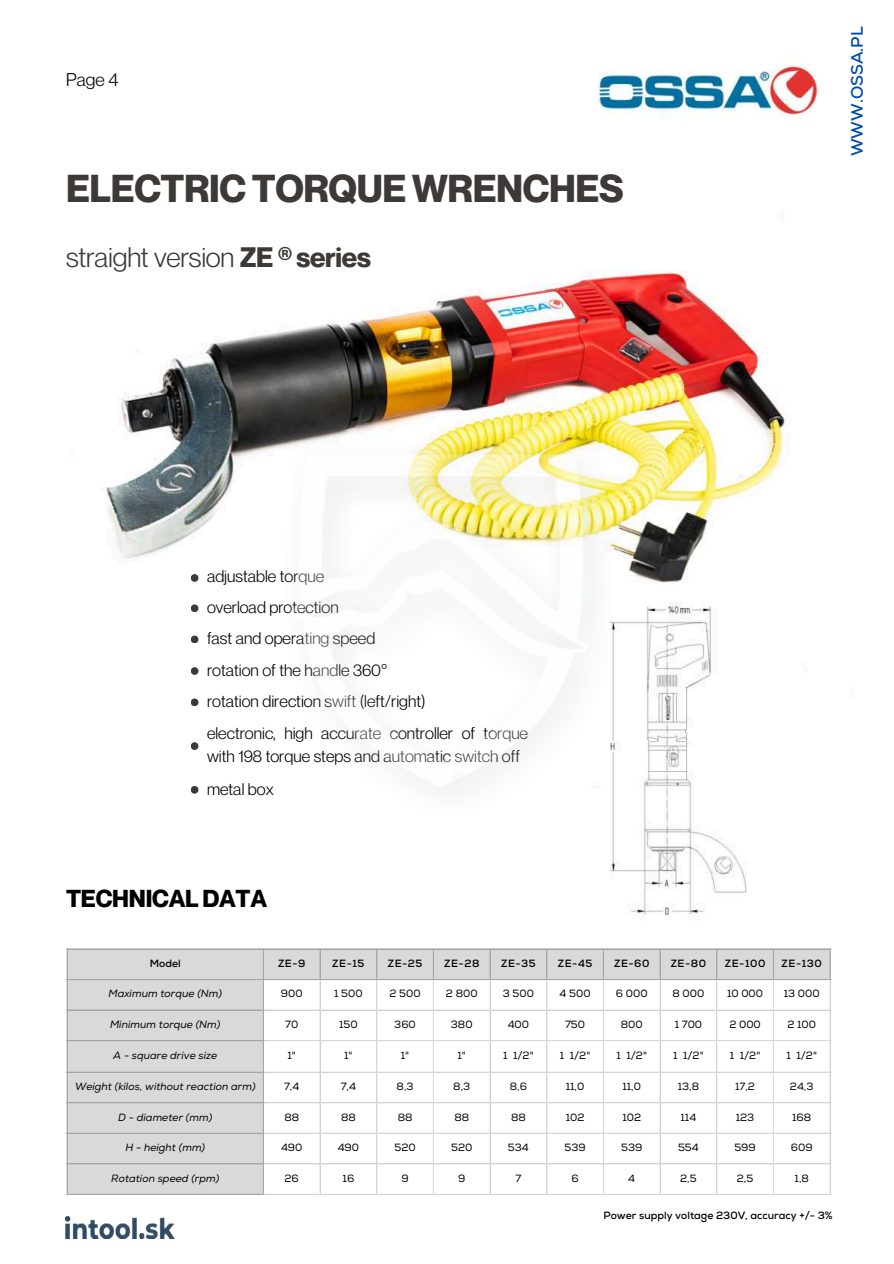
<style>
.page{position:relative;width:894px;height:1264px;background:#fff}
.page>*{position:absolute;margin:0;border:0;box-sizing:border-box;transform-origin:0 0}
.t1{font:700 38.1px "Neue Montreal";letter-spacing:-.01em;color:#3c3936}
.t2{font:27.6px "Neue Montreal";letter-spacing:-.01em;color:#3c3936}
.t3{font:700 24px "Neue Montreal";letter-spacing:-.01em;color:#000}
.t4{font:18px "Neue Montreal";color:#000}
.t5{font:16.5px/31.2px "Neue Montreal";color:#000}
.t6{font:700 16.5px "Nexa";color:#004aad}
.t7{font:10.5px "Nexa";color:#000}
.t8{font:italic 10.5px "Nexa";color:#000}
.t9{font:700 10.5px "Nexa";color:#000}
.s1{font-weight:700}
</style>
<div class="page">
<img style="left:105px;top:270px;width:680px;height:373px">
<div style="left:191px;top:574px;width:7px;height:8px;background:#3c3936;border-radius:50%"></div>
<img style="left:598px;top:62px;width:224px;height:57px">
<div style="left:191px;top:604px;width:7px;height:8px;background:#3c3936;border-radius:50%"></div>
<div style="left:191px;top:635px;width:7px;height:8px;background:#3c3936;border-radius:50%"></div>
<div style="left:191px;top:698px;width:7px;height:8px;background:#3c3936;border-radius:50%"></div>
<div style="left:191px;top:742px;width:7px;height:8px;background:#3c3936;border-radius:50%"></div>
<div style="left:191px;top:667px;width:7px;height:8px;background:#3c3936;border-radius:50%"></div>
<img style="left:609px;top:584px;width:242px;height:332px">
<svg style="left:67px;top:949px;width:763px;height:244px"></svg>
<hr style="left:67px;top:950px;width:1px;height:243px;background:#a6a6a6">
<hr style="left:263px;top:950px;width:1px;height:243px;background:#a6a6a6">
<svg style="left:319px;top:950px;width:1px;height:28px"></svg>
<svg style="left:376px;top:950px;width:1px;height:28px"></svg>
<svg style="left:433px;top:950px;width:1px;height:28px"></svg>
<svg style="left:489px;top:950px;width:1px;height:28px"></svg>
<svg style="left:546px;top:950px;width:1px;height:28px"></svg>
<svg style="left:602px;top:950px;width:1px;height:28px"></svg>
<svg style="left:659px;top:950px;width:1px;height:28px"></svg>
<svg style="left:716px;top:950px;width:1px;height:28px"></svg>
<svg style="left:772px;top:950px;width:1px;height:28px"></svg>
<svg style="left:829px;top:950px;width:1px;height:28px"></svg>
<hr style="left:66px;top:948px;width:765px;height:1px;background:#a6a6a6">
<hr style="left:66px;top:978px;width:765px;height:2px;background:#a6a6a6">
<hr style="left:66px;top:1009px;width:198px;height:1px;background:#a6a6a6">
<hr style="left:66px;top:1040px;width:198px;height:1px;background:#a6a6a6">
<hr style="left:66px;top:1071px;width:198px;height:1px;background:#a6a6a6">
<hr style="left:66px;top:1102px;width:198px;height:1px;background:#a6a6a6">
<hr style="left:66px;top:1132px;width:198px;height:1px;background:#a6a6a6">
<hr style="left:66px;top:1163px;width:198px;height:1px;background:#a6a6a6">
<hr style="left:66px;top:1193px;width:198px;height:1px;background:#a6a6a6">
<hr style="left:319px;top:980px;width:1px;height:213px;background:#d9d9d9">
<hr style="left:376px;top:980px;width:1px;height:213px;background:#d9d9d9">
<hr style="left:433px;top:980px;width:1px;height:213px;background:#d9d9d9">
<hr style="left:489px;top:980px;width:1px;height:213px;background:#d9d9d9">
<hr style="left:546px;top:980px;width:1px;height:213px;background:#d9d9d9">
<hr style="left:602px;top:980px;width:1px;height:213px;background:#d9d9d9">
<hr style="left:659px;top:980px;width:1px;height:213px;background:#d9d9d9">
<hr style="left:716px;top:980px;width:1px;height:213px;background:#d9d9d9">
<hr style="left:772px;top:980px;width:1px;height:213px;background:#d9d9d9">
<hr style="left:829px;top:980px;width:1px;height:213px;background:#d9d9d9">
<hr style="left:264px;top:1009px;width:567px;height:1px;background:#d9d9d9">
<hr style="left:264px;top:1040px;width:567px;height:1px;background:#d9d9d9">
<hr style="left:264px;top:1071px;width:567px;height:1px;background:#d9d9d9">
<hr style="left:264px;top:1102px;width:567px;height:1px;background:#d9d9d9">
<hr style="left:264px;top:1132px;width:567px;height:1px;background:#d9d9d9">
<hr style="left:264px;top:1163px;width:567px;height:1px;background:#d9d9d9">
<hr style="left:264px;top:1193px;width:567px;height:1px;background:#d9d9d9">
<div style="left:191px;top:786px;width:7px;height:7px;background:#3c3936;border-radius:50%"></div>
<img style="left:276px;top:443px;width:341px;height:377px">
<img style="left:65px;top:1216px;width:110px;height:22px">
<h3 class="t4" style="left:66px;top:65px;width:54px">Page 4</h3>
<h1 class="t1" style="left:66px;top:157px;width:559px">ELECTRIC TORQUE WRENCHES</h1>
<h2 class="t2" style="left:66px;top:235px;width:306px">straight version <span class="s1">ZE ® series</span></h2>
<h3 class="t6" style="left:846px;top:156px;width:131px;rotate:-90deg">WWW.OSSA.PL</h3>
<h3 class="t5" style="left:207px;top:559px;width:119px">adjustable torque</h3>
<h3 class="t5" style="left:207px;top:589px;width:220px">overload protection<br>fast and operating speed rotation of the handle 360° rotation direction swift (left/right)</h3>
<h3 class="t5" style="left:207px;top:720px;width:322px;line-height:22.5px">electronic, high accurate controller of torque with 198 torque steps and automatic switch off</h3>
<h3 class="t5" style="left:207px;top:771px;width:68px">metal box</h3>
<h3 class="t3" style="left:66px;top:878px;width:202px">TECHNICAL DATA</h3>
<p class="t9" style="left:150px;top:956px;width:32px">Model</p>
<p class="t9" style="left:278px;top:956px;width:29px">ZE-9</p>
<p class="t9" style="left:332px;top:956px;width:34px">ZE-15</p>
<p class="t9" style="left:387px;top:956px;width:36px">ZE-25</p>
<p class="t9" style="left:444px;top:956px;width:37px">ZE-28</p>
<p class="t9" style="left:501px;top:956px;width:36px">ZE-35</p>
<p class="t9" style="left:557px;top:956px;width:36px">ZE-45</p>
<p class="t9" style="left:614px;top:956px;width:37px">ZE-60</p>
<p class="t9" style="left:670px;top:956px;width:37px">ZE-80</p>
<p class="t9" style="left:724px;top:956px;width:42px">ZE-100</p>
<p class="t9" style="left:781px;top:956px;width:42px">ZE-130</p>
<p class="t8" style="left:108px;top:987px;width:115px">Maximum torque (Nm)</p>
<p class="t7" style="left:281px;top:987px;width:23px">900</p>
<p class="t7" style="left:334px;top:987px;width:30px">1 500</p>
<p class="t7" style="left:389px;top:987px;width:33px">2 500</p>
<p class="t7" style="left:446px;top:987px;width:33px">2 800</p>
<p class="t7" style="left:502px;top:987px;width:33px">3 500</p>
<p class="t7" style="left:559px;top:987px;width:32px">4 500</p>
<p class="t7" style="left:615px;top:987px;width:33px">6 000</p>
<p class="t7" style="left:672px;top:987px;width:33px">8 000</p>
<p class="t7" style="left:726px;top:987px;width:38px">10 000</p>
<p class="t7" style="left:783px;top:987px;width:37px">13 000</p>
<p class="t8" style="left:110px;top:1017px;width:112px">Minimum torque (Nm)</p>
<p class="t7" style="left:285px;top:1017px;width:15px">70</p>
<p class="t7" style="left:339px;top:1017px;width:20px">150</p>
<p class="t7" style="left:394px;top:1017px;width:23px">360</p>
<p class="t7" style="left:451px;top:1017px;width:23px">380</p>
<p class="t7" style="left:507px;top:1017px;width:23px">400</p>
<p class="t7" style="left:565px;top:1017px;width:22px">750</p>
<p class="t7" style="left:620px;top:1017px;width:23px">800</p>
<p class="t7" style="left:674px;top:1017px;width:29px">1 700</p>
<p class="t7" style="left:729px;top:1017px;width:33px">2 000</p>
<p class="t7" style="left:787px;top:1017px;width:30px">2 100</p>
<p class="t8" style="left:113px;top:1049px;width:106px">A - square drive size</p>
<p class="t7" style="left:287px;top:1049px;width:10px">1"</p>
<p class="t7" style="left:344px;top:1049px;width:10px">1"</p>
<p class="t7" style="left:401px;top:1049px;width:10px">1"</p>
<p class="t7" style="left:457px;top:1049px;width:10px">1"</p>
<p class="t7" style="left:503px;top:1049px;width:32px">1 1/2"</p>
<p class="t7" style="left:559px;top:1049px;width:32px">1 1/2"</p>
<p class="t7" style="left:616px;top:1049px;width:32px">1 1/2"</p>
<p class="t7" style="left:673px;top:1049px;width:32px">1 1/2"</p>
<p class="t7" style="left:729px;top:1049px;width:32px">1 1/2"</p>
<p class="t7" style="left:786px;top:1049px;width:32px">1 1/2"</p>
<p class="t8" style="left:75px;top:1079px;width:182px">Weight (kilos, without reaction arm)</p>
<p class="t7" style="left:284px;top:1080px;width:17px">7,4</p>
<p class="t7" style="left:340px;top:1080px;width:17px">7,4</p>
<p class="t7" style="left:396px;top:1080px;width:18px">8,3</p>
<p class="t7" style="left:453px;top:1080px;width:18px">8,3</p>
<p class="t7" style="left:509px;top:1080px;width:19px">8,6</p>
<p class="t7" style="left:565px;top:1080px;width:20px">11,0</p>
<p class="t7" style="left:622px;top:1080px;width:20px">11,0</p>
<p class="t7" style="left:677px;top:1080px;width:23px">13,8</p>
<p class="t7" style="left:735px;top:1080px;width:21px">17,2</p>
<p class="t7" style="left:789px;top:1080px;width:25px">24,3</p>
<p class="t8" style="left:118px;top:1110px;width:95px">D - diameter (mm)</p>
<p class="t7" style="left:284px;top:1110px;width:16px">88</p>
<p class="t7" style="left:341px;top:1110px;width:16px">88</p>
<p class="t7" style="left:397px;top:1110px;width:16px">88</p>
<p class="t7" style="left:454px;top:1110px;width:16px">88</p>
<p class="t7" style="left:511px;top:1110px;width:16px">88</p>
<p class="t7" style="left:565px;top:1110px;width:20px">102</p>
<p class="t7" style="left:622px;top:1110px;width:20px">102</p>
<p class="t7" style="left:680px;top:1110px;width:17px">114</p>
<p class="t7" style="left:735px;top:1110px;width:20px">123</p>
<p class="t7" style="left:792px;top:1110px;width:21px">168</p>
<p class="t8" style="left:125px;top:1140px;width:81px">H - height (mm)</p>
<p class="t7" style="left:281px;top:1141px;width:23px">490</p>
<p class="t7" style="left:337px;top:1141px;width:23px">490</p>
<p class="t7" style="left:394px;top:1141px;width:23px">520</p>
<p class="t7" style="left:451px;top:1141px;width:23px">520</p>
<p class="t7" style="left:508px;top:1141px;width:22px">534</p>
<p class="t7" style="left:564px;top:1141px;width:23px">539</p>
<p class="t7" style="left:621px;top:1141px;width:23px">539</p>
<p class="t7" style="left:677px;top:1141px;width:22px">554</p>
<p class="t7" style="left:734px;top:1141px;width:23px">599</p>
<p class="t7" style="left:790px;top:1141px;width:23px">609</p>
<p class="t8" style="left:111px;top:1171px;width:109px">Rotation speed (rpm)</p>
<p class="t7" style="left:284px;top:1171px;width:16px">26</p>
<p class="t7" style="left:342px;top:1171px;width:13px">16</p>
<p class="t7" style="left:401px;top:1171px;width:9px">9</p>
<p class="t7" style="left:458px;top:1171px;width:9px">9</p>
<p class="t7" style="left:515px;top:1171px;width:7px">7</p>
<p class="t7" style="left:571px;top:1171px;width:9px">6</p>
<p class="t7" style="left:628px;top:1171px;width:8px">4</p>
<p class="t7" style="left:680px;top:1171px;width:18px">2,5</p>
<p class="t7" style="left:736px;top:1171px;width:18px">2,5</p>
<p class="t7" style="left:794px;top:1171px;width:16px">1,8</p>
<p class="t9" style="left:603px;top:1208px;width:230px">Power supply voltage 230V, accuracy +/- 3%</p>
</div>
